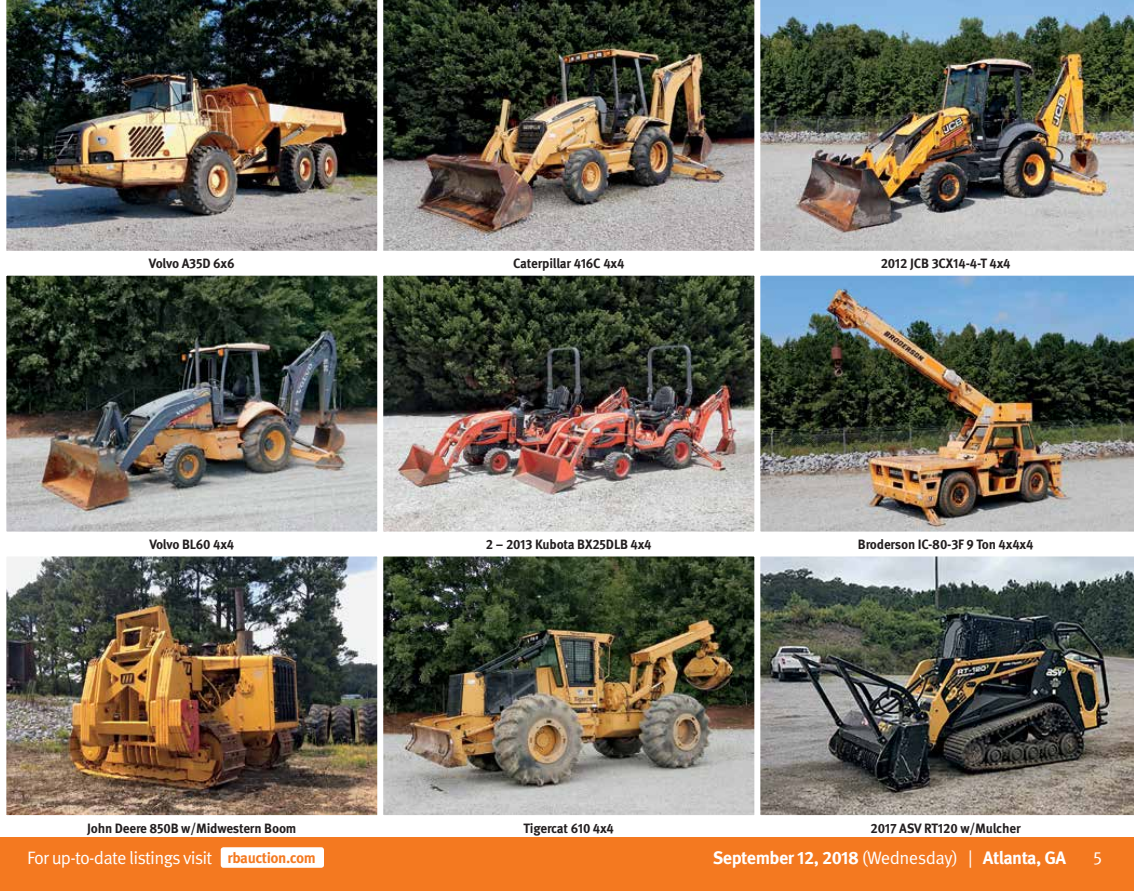
<style>
.page{position:relative;width:1134px;height:891px;background:#fff}
.page>*{position:absolute;margin:0;border:0;box-sizing:border-box;transform-origin:0 0}
.t1{font:18px "Meta Pro";letter-spacing:-.045em;color:#fff}
.t2{font:700 18px "Meta Pro";letter-spacing:-.03em;color:#fff}
.t3{font:700 13.5px "Meta Pro";letter-spacing:-.015em;color:#231f20}
.s1{font-weight:700;font-size:15px;color:#f47920}
.s2{font-weight:400}
</style>
<div class="page">
<div style="left:0;top:837px;width:1134px;height:54px;background:#f47920"></div>
<div style="left:221px;top:847px;width:103px;height:21px;background:#fff;border-radius:3px"></div>
<img style="left:6px;top:0;width:372px;height:251px">
<img style="left:383px;top:0;width:372px;height:251px">
<img style="left:760px;top:0;width:374px;height:251px">
<img style="left:7px;top:277px;width:369px;height:254px">
<div style="left:3px;top:273px;width:377px;height:262px;border:3px solid #fff"></div>
<img style="left:384px;top:277px;width:369px;height:254px">
<div style="left:380px;top:273px;width:377px;height:262px;border:3px solid #fff"></div>
<img style="left:760px;top:275px;width:374px;height:257px">
<img style="left:7px;top:557px;width:369px;height:257px">
<div style="left:3px;top:553px;width:377px;height:265px;border:3px solid #fff"></div>
<img style="left:384px;top:557px;width:369px;height:257px">
<div style="left:380px;top:553px;width:377px;height:265px;border:3px solid #fff"></div>
<img style="left:760px;top:556px;width:374px;height:260px">
<p class="t3" style="left:149px;top:253px;width:87px">Volvo A35D 6x6</p>
<p class="t3" style="left:513px;top:253px;width:113px">Caterpillar 416C 4x4</p>
<p class="t3" style="left:881px;top:253px;width:131px">2012 JCB 3CX14-4-T 4x4</p>
<p class="t3" style="left:149px;top:534px;width:86px">Volvo BL60 4x4</p>
<p class="t3" style="left:486px;top:534px;width:167px">2 – 2013 Kubota BX25DLB 4x4</p>
<p class="t3" style="left:858px;top:534px;width:177px">Broderson IC-80-3F 9 Ton 4x4x4</p>
<p class="t3" style="left:87px;top:817px;width:211px">John Deere 850B w/Midwestern Boom</p>
<p class="t3" style="left:524px;top:817px;width:92px">Tigercat 610 4x4</p>
<p class="t3" style="left:871px;top:817px;width:152px">2017 ASV RT120 w/Mulcher</p>
<h1 class="t1" style="left:27px;top:844px;width:290px">For up-to-date listings visit <span class="s1">rbauction.com</span></h1>
<h1 class="t2" style="left:713px;top:844px;width:355px">September 12, 2018 <span class="s2">(Wednesday) |</span> Atlanta, GA</h1>
<h1 class="t1" style="left:1094px;top:844px;width:10px">5</h1>
</div>
